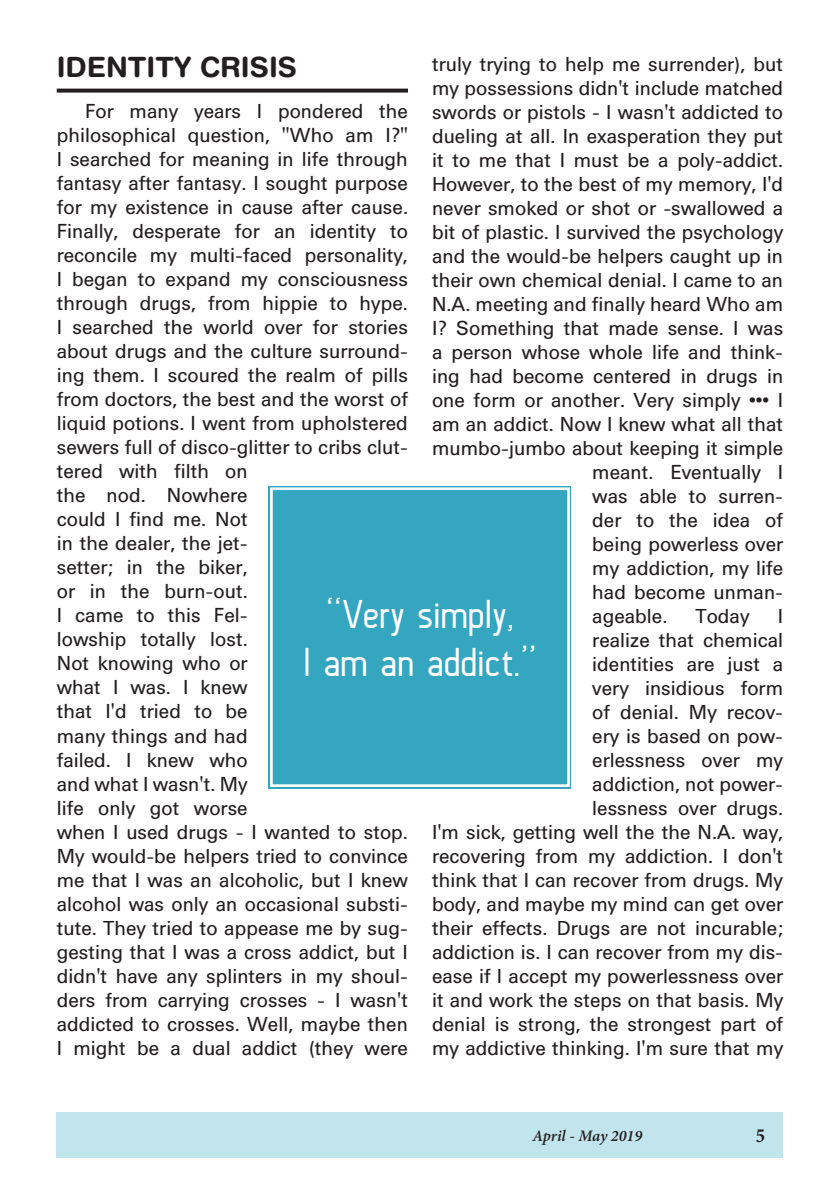
<style>
.page{position:relative;width:840px;height:1191px;background:#fff}
.page>*{position:absolute;margin:0;border:0;box-sizing:border-box;transform-origin:0 0}
.ONE{font:40px/48px "Anson";color:#fff;text-align:center}
.Article_Title{font:700 28px "Helvetica Rounded LT Std";color:#231f20}
.ONE-2{font:20px/24px "Univers BQ";color:#231f20}
.t1{font:700 condensed 20px "Minion Pro";color:#231f20}
.t2{font:italic 600 16px "Minion Pro";letter-spacing:-.005em;color:#231f20}
</style>
<div class="page">
<div style="left:57px;top:1112px;width:725px;height:45px;background:#c2e4ec"></div>
<svg style="left:57px;top:89px;width:351px;height:4px"></svg>
<div style="left:268px;top:486px;width:303px;height:303px;background:#35a6c0"></div>
<div style="left:270px;top:487px;width:299px;height:300px;border:3px solid #fff"></div>
<p class="Article_Title" style="left:57px;top:50px;width:242px">IDENTITY CRISIS</p>
<p class="ONE-2" style="left:57px;top:100px;width:352px;text-indent:28px">For many years I pondered the philosophical question, "Who am I?"<br>I searched for meaning in life through fantasy after fantasy. I sought purpose for my existence in cause after cause.<br>Finally, desperate for an identity to reconcile my multi-faced personality,<br>I began to expand my consciousness through drugs, from hippie to hype.<br>I searched the world over for stories about drugs and the culture surround&shy;ing them. I scoured the realm of pills from doctors, the best and the worst of liquid potions. I went from upholstered sewers full of disco-glitter to cribs clut&shy;tered with filth on<br>the nod. Nowhere<br>could I find me. Not<br>in the dealer, the jet-<br>setter; in the biker,<br>or in the burn-out.<br>I came to this Fel-<br>lowship totally lost.<br>Not knowing who or<br>what I was. I knew<br>that I'd tried to be<br>many things and had<br>failed. I knew who<br>and what I wasn't. My<br>life only got worse<br>when I used drugs - I wanted to stop.<br>My would-be helpers tried to convince me that I was an alcoholic, but I knew alcohol was only an occasional substi&shy;tute. They tried to appease me by sug&shy;gesting that I was a cross addict, but I didn't have any splinters in my shoul&shy;ders from carrying crosses - I wasn't addicted to crosses. Well, maybe then<br>I might be a dual addict (they were</p>
<p class="ONE-2" style="left:432px;top:52px;width:352px">truly trying to help me surrender), but</p>
<p class="ONE-2" style="left:432px;top:76px;width:352px">my possessions didn't include matched</p>
<p class="ONE-2" style="left:432px;top:100px;width:352px">swords or pistols - I wasn't addicted to</p>
<p class="ONE-2" style="left:432px;top:124px;width:352px">dueling at all. In exasperation they put</p>
<p class="ONE-2" style="left:432px;top:148px;width:352px">it to me that I must be a poly-addict.</p>
<p class="ONE-2" style="left:432px;top:172px;width:352px">However, to the best of my memory, I'd</p>
<p class="ONE-2" style="left:432px;top:196px;width:352px">never smoked or shot or -swallowed a</p>
<p class="ONE-2" style="left:432px;top:220px;width:352px">bit of plastic. I survived the psychology</p>
<p class="ONE-2" style="left:432px;top:244px;width:352px">and the would-be helpers caught up in</p>
<p class="ONE-2" style="left:432px;top:268px;width:352px">their own chemical denial. I came to an</p>
<p class="ONE-2" style="left:432px;top:292px;width:352px">N.A. meeting and finally heard Who am</p>
<p class="ONE-2" style="left:432px;top:316px;width:352px">I? Something that made sense. I was</p>
<p class="ONE-2" style="left:432px;top:340px;width:352px">a person whose whole life and think-</p>
<p class="ONE-2" style="left:432px;top:364px;width:352px">ing had become centered in drugs in</p>
<p class="ONE-2" style="left:432px;top:388px;width:352px">one form or another. Very simply ••• I</p>
<p class="ONE-2" style="left:432px;top:412px;width:352px">am an addict. Now I knew what all that</p>
<p class="ONE-2" style="left:432px;top:436px;width:352px">mumbo-jumbo about keeping it simple</p>
<p class="ONE-2" style="left:592px;top:460px;width:192px">meant. Eventually I</p>
<p class="ONE-2" style="left:592px;top:484px;width:192px">was able to surren-</p>
<p class="ONE-2" style="left:592px;top:508px;width:192px">der to the idea of</p>
<p class="ONE-2" style="left:592px;top:532px;width:192px">being powerless over</p>
<p class="ONE-2" style="left:592px;top:556px;width:192px">my addiction, my life</p>
<p class="ONE-2" style="left:592px;top:580px;width:192px">had become unman-</p>
<p class="ONE-2" style="left:592px;top:604px;width:76px">ageable.</p>
<p class="ONE-2" style="left:695px;top:604px;width:56px">Today</p>
<p class="ONE" style="left:303px;top:590px;width:234px">‘‘Very simply,<br>I am an addict.’’</p>
<p class="ONE-2" style="left:432px;top:604px;width:352px;text-align:right">I<br>realize that chemical<br>identities are just a<br>very insidious form<br>of denial. My recov-<br>ery is based on pow-<br>erlessness over my<br>addiction, not power-<br>lessness over drugs.<br>I'm sick, getting well the the N.A. way, recovering from my addiction. I don't think that I can recover from drugs. My body, and maybe my mind can get over their effects. Drugs are not incurable; addiction is. I can recover from my dis&shy;ease if I accept my powerlessness over it and work the steps on that basis. My denial is strong, the strongest part of my addictive thinking. I'm sure that my</p>
<p class="t2" style="left:532px;top:1124px;width:111px">April - May 2019</p>
<p class="t1" style="left:755px;top:1121px;width:11px">5</p>
</div>
